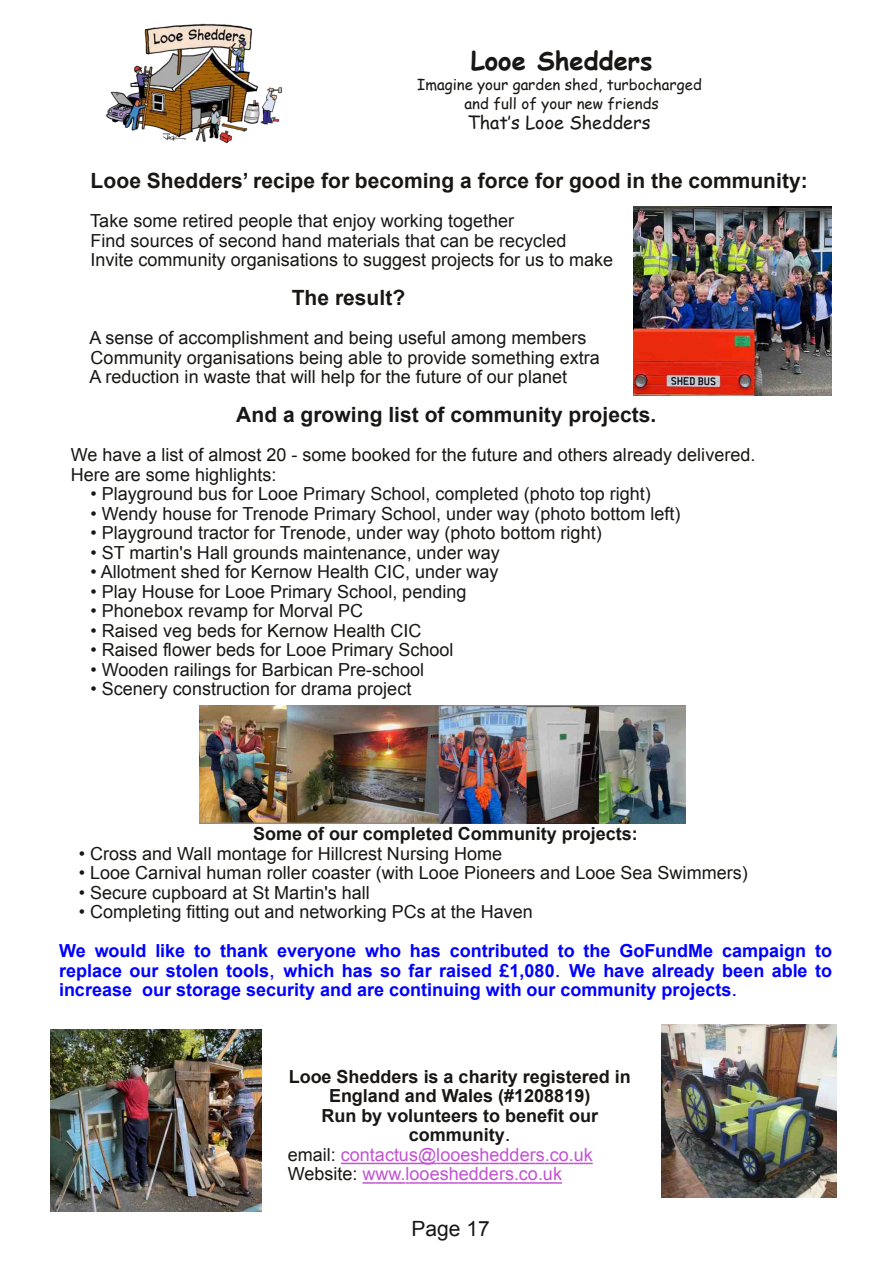
<style>
.page{position:relative;width:893px;height:1263px;background:#fff}
.page>*{position:absolute;margin:0;border:0;box-sizing:border-box;transform-origin:0 0}
.t1{font:700 25.5px "Comic Sans MS";color:#181715}
.t2{font:700 21px "Arial";letter-spacing:.005em;color:#181715}
.t3{font:21px "Arial";color:#181715}
.t4{font:18px/19.5px "Arial";color:#181715}
.t5{font:700 18px/19.5px "Arial";color:#00f;text-align:justify}
.t6{font:700 18px "Arial";color:#181715}
.t7{font:18px "Arial";color:#c254d2}
.t8{font:18px "Comic Sans MS";color:#181715}
.t9{font:15px/19.5px "Comic Sans MS";color:#181715;text-align:center}
.s1{font-weight:400;font-size:21px}
.s2{color:#181715}
</style>
<div class="page">
<svg style="left:341px;top:1163px;width:252px;height:1px"></svg>
<svg style="left:362px;top:1182px;width:200px;height:2px"></svg>
<img style="left:50px;top:1030px;width:212px;height:181px">
<img style="left:634px;top:206px;width:198px;height:189px">
<img style="left:106px;top:23px;width:177px;height:121px">
<img style="left:662px;top:1024px;width:175px;height:173px">
<img style="left:200px;top:705px;width:485px;height:119px">
<h1 class="t1" style="left:471px;top:42px;width:183px">Looe Shedders</h1>
<p class="t9" style="left:417px;top:74px;width:286px">Imagine your garden shed, turbocharged and full of your new friends</p>
<p class="t8" style="left:468px;top:109px;width:184px">That‛s Looe Shedders</p>
<p class="t2" style="left:91px;top:169px;width:719px">Looe Shedders’ recipe for becoming a force for good in the community:</p>
<p class="t4" style="left:90px;top:211px;width:524px">Take some retired people that enjoy working together<br>Find sources of second hand materials that can be recycled<br>Invite community organisations to suggest projects for us to make</p>
<p class="t2" style="left:292px;top:286px;width:115px">The result?</p>
<p class="t4" style="left:90px;top:328px;width:512px">A sense of accomplishment and being useful among members<br>Community organisations being able to provide something extra<br>A reduction in waste that will help for the future of our planet</p>
<p class="t2" style="left:236px;top:403px;width:421px">And a growing list of community projects.</p>
<p class="t4" style="left:71px;top:445px;width:686px">We have a list of almost 20 - some booked for the future and others already delivered.<br>Here are some highlights:</p>
<p class="t4" style="left:91px;top:484px;width:562px">• Playground bus for Looe Primary School, completed (photo top right)</p>
<p class="t4" style="left:91px;top:504px;width:591px">• Wendy house for Trenode Primary School, under way (photo bottom left)</p>
<p class="t4" style="left:91px;top:523px;width:513px">• Playground tractor for Trenode, under way (photo bottom right)</p>
<p class="t4" style="left:91px;top:543px;width:411px">• ST martin's Hall grounds maintenance, under way</p>
<p class="t4" style="left:91px;top:562px;width:409px">• Allotment shed for Kernow Health CIC, under way</p>
<p class="t4" style="left:91px;top:582px;width:378px">• Play House for Looe Primary School, pending</p>
<p class="t4" style="left:91px;top:601px;width:274px">• Phonebox revamp for Morval PC</p>
<p class="t4" style="left:91px;top:621px;width:332px">• Raised veg beds for Kernow Health CIC</p>
<p class="t4" style="left:91px;top:640px;width:364px">• Raised flower beds for Looe Primary School</p>
<p class="t4" style="left:91px;top:660px;width:335px">• Wooden railings for Barbican Pre-school</p>
<p class="t4" style="left:91px;top:679px;width:322px">• Scenery construction for drama project</p>
<p class="t6" style="left:253px;top:824px;width:386px">Some of our completed Community projects:</p>
<p class="t4" style="left:79px;top:844px;width:425px">• Cross and Wall montage for Hillcrest Nursing Home</p>
<p class="t4" style="left:79px;top:863px;width:670px">• Looe Carnival human roller coaster (with Looe Pioneers and Looe Sea Swimmers)</p>
<p class="t4" style="left:79px;top:883px;width:293px">• Secure cupboard at St Martin's hall</p>
<p class="t4" style="left:79px;top:902px;width:456px">• Completing fitting out and networking PCs at the Haven</p>
<p class="t5" style="left:59px;top:941px;width:774px">We would like to thank everyone who has contributed to the GoFundMe campaign to replace our stolen tools<span class="s1">,</span> which has so far raised £1,080<span class="s1">.</span> We have already been able to increase our storage security and are continuing with our community projects<span class="s1">.</span></p>
<p class="t6" style="left:289px;top:1066px;width:343px">Looe Shedders is a charity registered in</p>
<p class="t6" style="left:329px;top:1086px;width:263px">England and Wales (#1208819)</p>
<p class="t6" style="left:321px;top:1105px;width:278px">Run by volunteers to benefit our</p>
<p class="t6" style="left:409px;top:1125px;width:103px">community<span class="s1">.</span></p>
<p class="t7" style="left:288px;top:1144px;width:306px"><span class="s2">email:</span> contactus@looeshedders.co.uk</p>
<p class="t7" style="left:288px;top:1164px;width:276px"><span class="s2">Website:</span> www.looeshedders.co.uk</p>
<p class="t3" style="left:412px;top:1217px;width:80px">Page 17</p>
</div>
